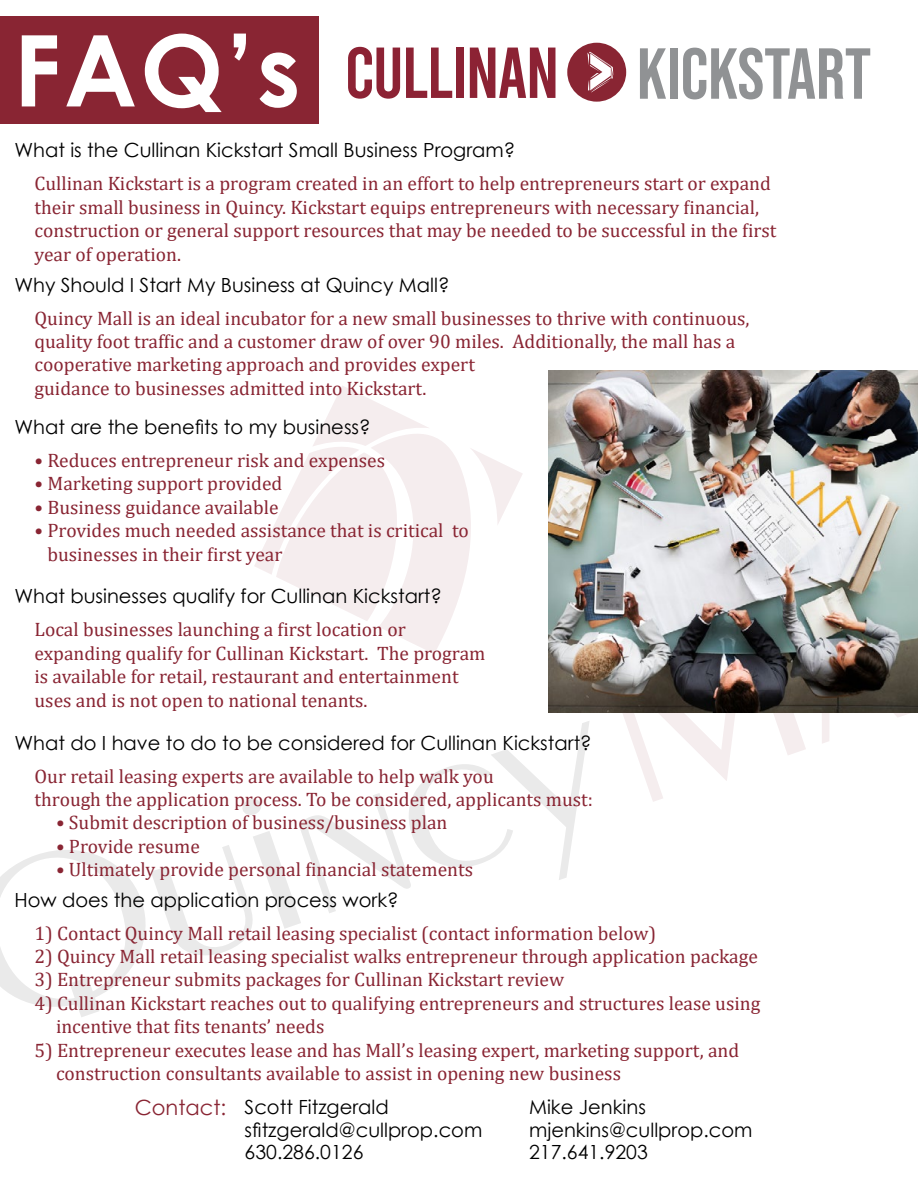
<style>
.page{position:relative;width:918px;height:1188px;background:#fff}
.page>*{position:absolute;margin:0;border:0;box-sizing:border-box;transform-origin:0 0}
.t1{font:700 99px "Century Gothic";color:#fff}
.t2{font:72px "Bebas Neue";color:#909294}
.t3{font:21px "Century Gothic";color:#892533}
.t4{font:19.5px/23.4px "Cambria";color:#892533}
.t5{font:19.5px/22.5px "Century Gothic";color:#000}
.s1{font-family:"Bebas";color:#8c2234}
</style>
<div class="page">
<svg style="left:0;top:721px;width:589px;height:296px"></svg>
<svg style="left:623px;top:713px;width:183px;height:89px"></svg>
<svg style="left:822px;top:713px;width:88px;height:30px"></svg>
<svg style="left:254px;top:386px;width:268px;height:268px"></svg>
<div style="left:0;top:16px;width:319px;height:108px;background:#892533"></div>
<img style="left:549px;top:370px;width:369px;height:343px">
<svg style="left:567px;top:43px;width:59px;height:59px"></svg>
<h1 class="t1" style="left:13px;top:-5px;width:289px">FAQ’s</h1>
<p class="t5" style="left:14px;top:139px;width:502px">What is the Cullinan Kickstart Small Business Program?</p>
<p class="t4" style="left:35px;top:172px;width:744px">Cullinan Kickstart is a program created in an effort to help entrepreneurs start or expand their small business in Quincy. Kickstart equips entrepreneurs with necessary financial, construction or general support resources that may be needed to be successful in the first year of operation.</p>
<p class="t5" style="left:14px;top:273px;width:437px">Why Should I Start My Business at Quincy Mall?</p>
<p class="t4" style="left:35px;top:306px;width:716px">Quincy Mall is an ideal incubator for a new small businesses to thrive with continuous, quality foot traffic and a customer draw of over 90 miles. Additionally, the mall has a cooperative marketing approach and provides expert<br>guidance to businesses admitted into Kickstart.</p>
<h2 class="t2" style="left:345px;top:33px;width:528px"><span class="s1">CULLINAN</span> KICKSTART</h2>
<p class="t5" style="left:14px;top:416px;width:358px">What are the benefits to my business?</p>
<p class="t4" style="left:35px;top:449px;width:352px">• Reduces entrepreneur risk and expenses</p>
<p class="t4" style="left:35px;top:472px;width:249px">• Marketing support provided</p>
<p class="t4" style="left:35px;top:495px;width:246px">• Business guidance available</p>
<p class="t4" style="left:47px;top:519px;width:423px;text-indent:-13px">• Provides much needed assistance that is critical to businesses in their first year</p>
<p class="t5" style="left:14px;top:585px;width:429px">What businesses qualify for Cullinan Kickstart?</p>
<p class="t4" style="left:35px;top:618px;width:452px">Local businesses launching a first location or expanding qualify for Cullinan Kickstart. The program is available for retail, restaurant and entertainment uses and is not open to national tenants.</p>
<p class="t5" style="left:14px;top:731px;width:579px">What do I have to do to be considered for Cullinan Kickstart?</p>
<p class="t4" style="left:35px;top:764px;width:560px">Our retail leasing experts are available to help walk you<br>through the application process. To be considered, applicants must:</p>
<p class="t4" style="left:56px;top:811px;width:393px">• Submit description of business/business plan</p>
<p class="t4" style="left:56px;top:834px;width:145px">• Provide resume</p>
<p class="t4" style="left:56px;top:858px;width:419px">• Ultimately provide personal financial statements</p>
<p class="t5" style="left:14px;top:888px;width:386px">How does the application process work?</p>
<p class="t4" style="left:35px;top:921px;width:623px">1) Contact Quincy Mall retail leasing specialist (contact information below)</p>
<p class="t4" style="left:35px;top:945px;width:725px">2) Quincy Mall retail leasing specialist walks entrepreneur through application package</p>
<p class="t4" style="left:35px;top:968px;width:531px">3) Entrepreneur submits packages for Cullinan Kickstart review</p>
<p class="t4" style="left:56px;top:991px;width:706px;text-indent:-21px">4) Cullinan Kickstart reaches out to qualifying entrepreneurs and structures lease using incentive that fits tenants’ needs</p>
<p class="t4" style="left:56px;top:1038px;width:685px;text-indent:-21px">5) Entrepreneur executes lease and has Mall’s leasing expert, marketing support, and construction consultants available to assist in opening new business</p>
<p class="t5" style="left:245px;top:1095px;width:239px">Scott Fitzgerald sfitzgerald@cullprop.com<br>630.286.0126</p>
<p class="t5" style="left:529px;top:1095px;width:225px">Mike Jenkins mjenkins@cullprop.com<br>217.641.9203</p>
<p class="t3" style="left:135px;top:1093px;width:93px">Contact:</p>
</div>
